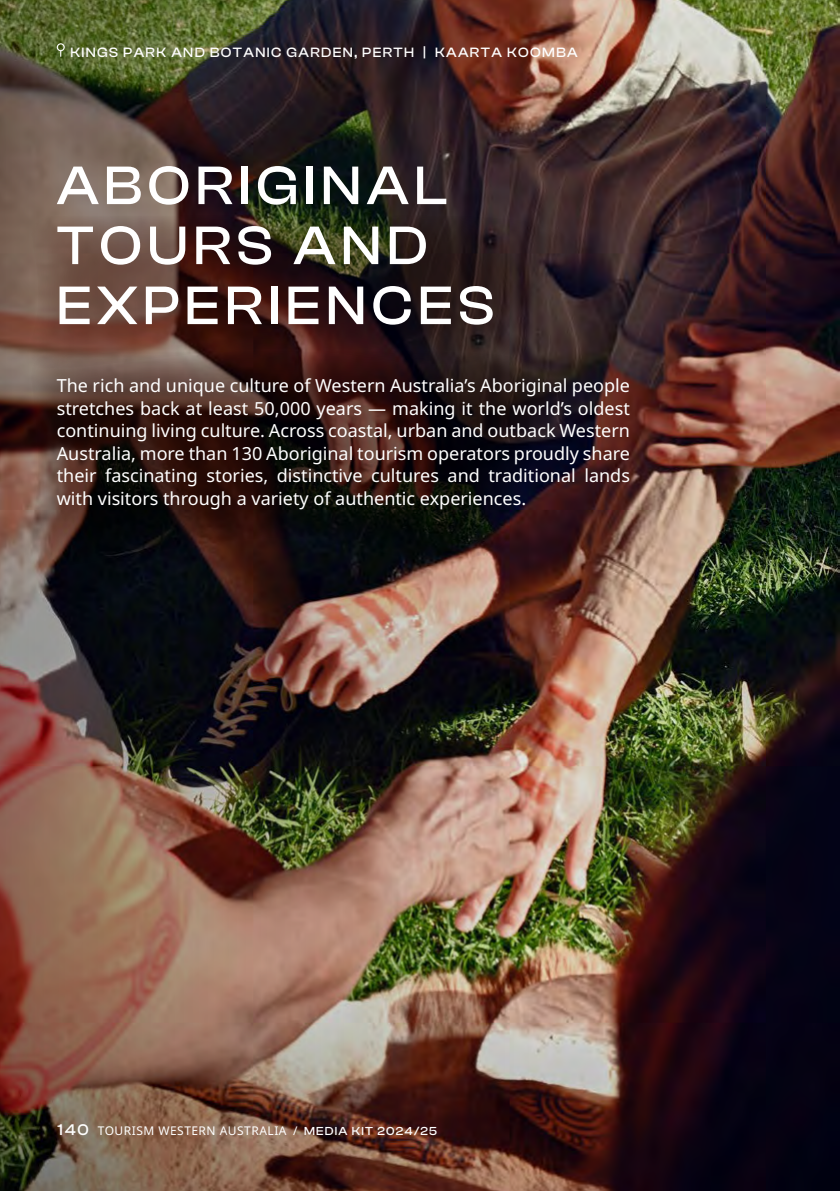
<style>
.page{position:relative;width:840px;height:1191px;background:#fff}
.page>*{position:absolute;margin:0;border:0;box-sizing:border-box;transform-origin:0 0}
.t1{font:500 56px/60px "Clash Display";letter-spacing:.1em;color:#fff}
.t2{font:18px/22.4px "Noto Sans";color:#fff;text-align:justify}
.t3{font:500 14px "Clash Display";letter-spacing:.1em;color:#fff}
.t4{font:12px "Noto Sans";letter-spacing:.04em;color:#fff}
.s1{font-family:"Clash Display";font-weight:500;font-size:16px}
.s2{font-family:"Clash Display";font-weight:500}
</style>
<div class="page">
<img style="left:542px;top:0;width:297px;height:1191px">
<svg style="left:542px;top:369px;width:49px;height:197px"></svg>
<svg style="left:542px;top:215px;width:49px;height:154px"></svg>
<img style="left:0;top:0;width:542px;height:1191px">
<svg style="left:57px;top:43px;width:8px;height:14px"></svg>
<p class="t3" style="left:70px;top:44px;width:508px">KINGS PARK AND BOTANIC GARDEN, PERTH | KAARTA KOOMBA</p>
<h1 class="t1" style="left:57px;top:155px;width:438px">ABORIGINAL<br>TOURS AND<br>EXPERIENCES</h1>
<p class="t2" style="left:57px;top:374px;width:574px">The rich and unique culture of Western Australia’s Aboriginal people stretches back at least 50,000 years — making it the world’s oldest continuing living culture. Across coastal, urban and outback Western Australia, more than 130 Aboriginal tourism operators proudly share their fascinating stories, distinctive cultures and traditional lands with visitors through a variety of authentic experiences.</p>
<p class="t4" style="left:57px;top:1124px;width:381px"><span class="s1">140</span> TOURISM WESTERN AUSTRALIA / <span class="s2">MEDIA KIT 2024/25</span></p>
</div>
